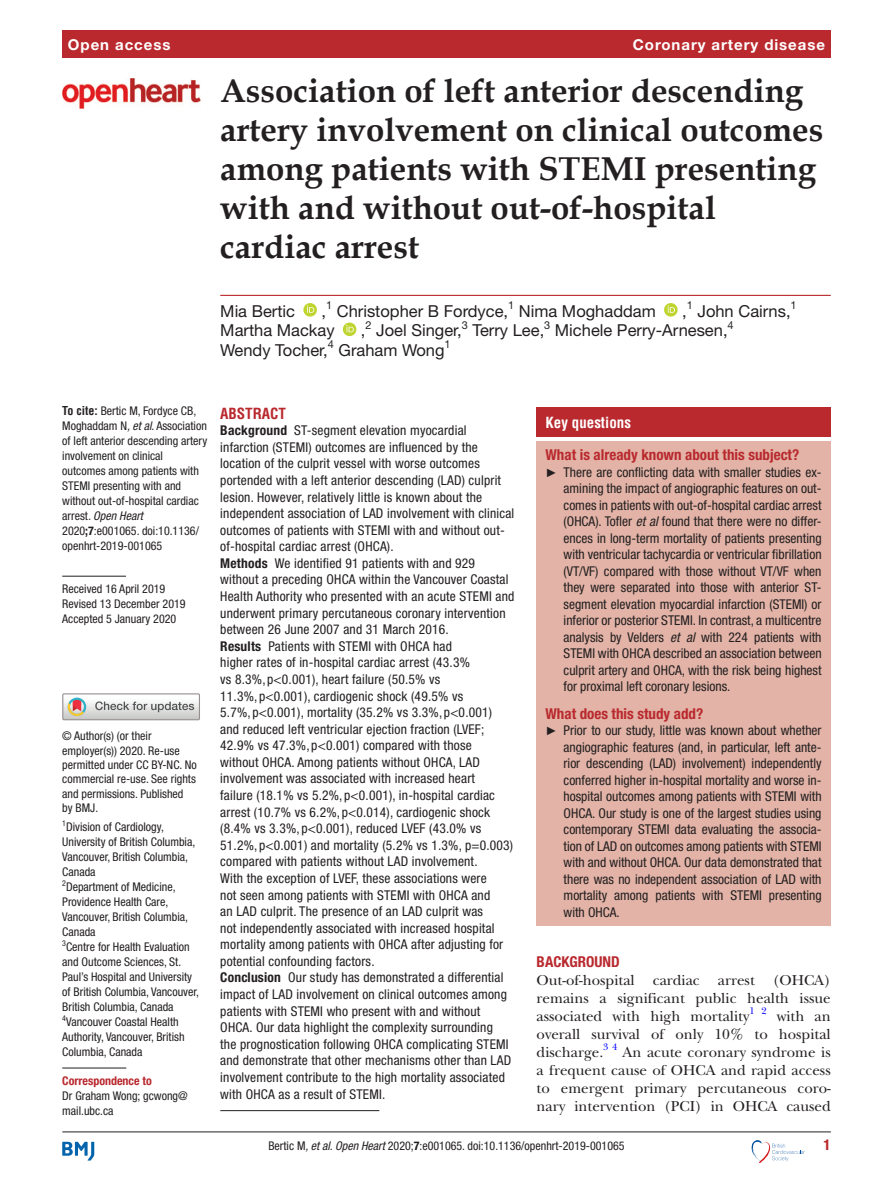
<style>
.page{position:relative;width:893px;height:1191px;background:#fff}
.page>*{position:absolute;margin:0;border:0;box-sizing:border-box;transform-origin:0 0}
.t1{font:700 33px/39px "Book Antiqua";color:#231f20}
.t2{font:16.5px "Helvetica Neue LT Std";color:#231f20}
.t3{font:15px/18px "New Baskerville";color:#231f20;text-align:justify}
.t4{font:700 condensed 15px "Helvetica Neue LT Std";color:#b9292e}
.t5{font:700 15px "Helvetica Neue LT Std";letter-spacing:.065em;color:#fff}
.t6{font:700 condensed 15px "Helvetica";color:#fff}
.t7{font:700 condensed 15px "Helvetica";color:#b9292e}
.t8{font:condensed 13.5px/16.6px "Helvetica Neue LT Std";letter-spacing:.015em;color:#231f20;text-align:justify}
.t9{font:condensed 12px/15px "Helvetica Neue LT Std";color:#231f20}
.t10{font:700 condensed 12px "Helvetica Neue LT Std";color:#b9292e}
.t11{font:10.95px "Helvetica Neue LT Std";color:#231f20}
.t12{font:9.9px "New Baskerville";color:#00f}
.s1{font-family:"Helvetica LT Std";font-weight:700}
.s2{font-style:italic}
.s3{font-weight:700}
.s4{font-family:"Arial";font-stretch:normal;font-size:12px}
</style>
<div class="page">
<div style="left:62px;top:31px;width:769px;height:27px;background:#b9292e"></div>
<hr style="left:62px;top:1131px;width:769px;height:1px;background:#231f20">
<svg style="left:752px;top:1140px;width:53px;height:23px"></svg>
<svg style="left:62px;top:1141px;width:32px;height:19px"></svg>
<hr style="left:62px;top:576px;width:64px;height:1px;background:#231f20">
<hr style="left:62px;top:1067px;width:64px;height:1px;background:#231f20">
<hr style="left:220px;top:295px;width:611px;height:1px;background:#b9292e">
<svg style="left:303px;top:303px;width:14px;height:13px"></svg>
<svg style="left:664px;top:303px;width:14px;height:13px"></svg>
<svg style="left:343px;top:322px;width:13px;height:14px"></svg>
<div style="left:62px;top:693px;width:138px;height:27px;border:1px solid #969090"></div>
<svg style="left:63px;top:694px;width:136px;height:25px"></svg>
<img style="left:62px;top:78px;width:138px;height:30px">
<hr style="left:220px;top:1110px;width:159px;height:1px;background:#231f20">
<div style="left:537px;top:406px;width:294px;height:30px;background:#b9292e"></div>
<div style="left:537px;top:441px;width:294px;height:484px;background:#e2b3a6"></div>
<p class="t5" style="left:68px;top:35px;width:104px">Open access</p>
<p class="t5" style="left:633px;top:35px;width:194px">Coronary artery disease</p>
<h1 class="t1" style="left:220px;top:71px;width:605px">Association of left anterior descending artery involvement on clinical outcomes among patients with STEMI presenting with and without out-of-hospital cardiac arrest</h1>
<p class="t11" style="left:326px;top:299px;width:8px">1</p>
<p class="t2" style="left:337px;top:301px;width:173px">Christopher B Fordyce,</p>
<p class="t11" style="left:508px;top:299px;width:8px">1</p>
<p class="t2" style="left:519px;top:301px;width:138px">Nima Moghaddam</p>
<p class="t2" style="left:682px;top:301px;width:6px">,</p>
<p class="t11" style="left:687px;top:299px;width:8px">1</p>
<p class="t2" style="left:697px;top:301px;width:95px">John Cairns,</p>
<p class="t11" style="left:791px;top:299px;width:8px">1</p>
<p class="t2" style="left:220px;top:301px;width:76px">Mia Bertic</p>
<p class="t2" style="left:321px;top:301px;width:6px">,</p>
<p class="t11" style="left:366px;top:318px;width:8px">2</p>
<p class="t2" style="left:376px;top:320px;width:87px">Joel Singer,</p>
<p class="t11" style="left:462px;top:318px;width:8px">3</p>
<p class="t2" style="left:472px;top:320px;width:73px">Terry Lee,</p>
<p class="t11" style="left:544px;top:318px;width:8px">3</p>
<p class="t2" style="left:555px;top:320px;width:174px">Michele Perry-Arnesen,</p>
<p class="t11" style="left:728px;top:318px;width:8px">4</p>
<p class="t2" style="left:220px;top:320px;width:116px">Martha Mackay</p>
<p class="t2" style="left:361px;top:320px;width:6px">,</p>
<p class="t2" style="left:220px;top:340px;width:109px">Wendy Tocher,</p>
<p class="t11" style="left:328px;top:338px;width:8px">4</p>
<p class="t2" style="left:339px;top:340px;width:108px">Graham Wong</p>
<p class="t11" style="left:445px;top:338px;width:8px">1</p>
<p class="t9" style="left:62px;top:403px;width:146px"><span class="s1">To cite:</span> Bertic M, Fordyce CB,<br>Moghaddam N<span class="s2">, et al</span>. Association of left anterior descending artery involvement on clinical outcomes among patients with<br>STEMI presenting with and without out-of-hospital cardiac arrest<span class="s2">. Open Heart<br></span>2020<span class="s3">;7</span>:e001065. doi:10.1136/ openhrt-2019-001065</p>
<p class="t9" style="left:62px;top:581px;width:125px">Received 16 April 2019<br>Revised 13 December 2019<br>Accepted 5 January 2020</p>
<p class="t9" style="left:62px;top:728px;width:136px;line-height:14.4px">© Author(s) (or their employer(s)) 2020. Re-use permitted under CC BY-NC. No commercial re-use. See rights and permissions. Published by BMJ.</p>
<p class="t9" style="left:62px;top:819px;width:138px"><sup>1</sup>Division of Cardiology,<br>University of British Columbia,<br>Vancouver, British Columbia,<br>Canada<br><sup>2</sup>Department of Medicine,<br>Providence Health Care,<br>Vancouver, British Columbia,<br>Canada<br><sup>3</sup>Centre for Health Evaluation and Outcome Sciences, St.<br>Paul’s Hospital and University of British Columbia, Vancouver,<br>British Columbia, Canada<br><sup>4</sup>Vancouver Coastal Health<br>Authority, Vancouver, British<br>Columbia, Canada</p>
<p class="t10" style="left:62px;top:1073px;width:91px">Correspondence to</p>
<p class="t9" style="left:62px;top:1088px;width:127px">Dr Graham Wong; gcwong@ mail.ubc.ca</p>
<p class="t7" style="left:220px;top:404px;width:67px">Abstract</p>
<p class="t8" style="left:220px;top:422px;width:296px;text-align:left"><span class="s3">Background</span> ST-segment elevation myocardial infarction (STEMI) outcomes are influenced by the location of the culprit vessel with worse outcomes portended with a left anterior descending (LAD) culprit lesion. However, relatively little is known about the independent association of LAD involvement with clinical outcomes of patients with STEMI with and without out&shy;of-hospital cardiac arrest (OHCA).<br><span class="s3">Methods</span> We identified 91 patients with and 929 without a preceding OHCA within the Vancouver Coastal Health Authority who presented with an acute STEMI and underwent primary percutaneous coronary intervention between 26 June 2007 and 31 March 2016.<br><span class="s3">Results</span> Patients with STEMI with OHCA had<br>higher rates of in-hospital cardiac arrest (43.3%<br>vs 8.3%,p&lt;0.001), heart failure (50.5% vs 11.3%,p&lt;0.001), cardiogenic shock (49.5% vs 5.7%,p&lt;0.001), mortality (35.2% vs 3.3%,p&lt;0.001)<br>and reduced left ventricular ejection fraction (LVEF; 42.9% vs 47.3%,p&lt;0.001) compared with those<br>without OHCA. Among patients without OHCA, LAD involvement was associated with increased heart<br>failure (18.1% vs 5.2%,p&lt;0.001), in-hospital cardiac arrest (10.7% vs 6.2%,p&lt;0.014), cardiogenic shock (8.4% vs 3.3%,p&lt;0.001), reduced LVEF (43.0% vs 51.2%,p&lt;0.001) and mortality (5.2% vs 1.3%, p=0.003) compared with patients without LAD involvement.<br>With the exception of LVEF, these associations were<br>not seen among patients with STEMI with OHCA and<br>an LAD culprit. The presence of an LAD culprit was<br>not independently associated with increased hospital mortality among patients with OHCA after adjusting for potential confounding factors.<br><span class="s3">Conclusion</span> Our study has demonstrated a differential impact of LAD involvement on clinical outcomes among patients with STEMI who present with and without OHCA. Our data highlight the complexity surrounding<br>the prognostication following OHCA complicating STEMI and demonstrate that other mechanisms other than LAD involvement contribute to the high mortality associated with OHCA as a result of STEMI.</p>
<p class="t6" style="left:546px;top:413px;width:87px">Key questions</p>
<p class="t4" style="left:546px;top:446px;width:255px">What is already known about this subject?</p>
<p class="t8" style="left:564px;top:464px;width:260px;text-indent:-18px"><span class="s4">►</span> There are conflicting data with smaller studies ex&shy;amining the impact of angiographic features on out&shy;comes in patients with out-of-hospital cardiac arrest (OHCA). Tofler <span class="s2">et al</span> found that there were no differ&shy;ences in long-term mortality of patients presenting with ventricular tachycardia or ventricular fibrillation (VT/VF) compared with those without VT/VF when they were separated into those with anterior ST&shy;segment elevation myocardial infarction (STEMI) or inferior or posterior STEMI. In contrast, a multicentre analysis by Velders <span class="s2">et al</span> with 224 patients with STEMI with OHCA described an association between culprit artery and OHCA, with the risk being highest for proximal left coronary lesions.</p>
<p class="t4" style="left:546px;top:704px;width:159px">What does this study add?</p>
<p class="t8" style="left:564px;top:722px;width:260px;text-indent:-18px"><span class="s4">►</span> Prior to our study, little was known about whether angiographic features (and, in particular, left ante&shy;rior descending (LAD) involvement) independently conferred higher in-hospital mortality and worse in&shy;hospital outcomes among patients with STEMI with OHCA. Our study is one of the largest studies using contemporary STEMI data evaluating the associa&shy;tion of LAD on outcomes among patients with STEMI with and without OHCA. Our data demonstrated that there was no independent association of LAD with mortality among patients with STEMI presenting with OHCA.</p>
<p class="t4" style="left:537px;top:952px;width:85px">Background</p>
<p class="t3" style="left:537px;top:971px;width:296px">Out-of-hospital cardiac arrest (OHCA) remains a significant public health issue associated with high mortality</p>
<p class="t12" style="left:749px;top:1005px;width:19px">1 2</p>
<p class="t3" style="left:537px;top:1007px;width:296px;text-indent:240px">with an overall survival of only 10% to hospital discharge.</p>
<p class="t12" style="left:603px;top:1041px;width:15px">3 4</p>
<p class="t3" style="left:537px;top:1043px;width:296px;text-indent:86px">An acute coronary syndrome is a frequent cause of OHCA and rapid access to emergent primary percutaneous coro&shy;nary intervention (PCI) in OHCA caused</p>
<p class="t9" style="left:268px;top:1138px;width:358px">Bertic M<span class="s2">, et al. Open Heart</span> 2020;<span class="s3">7</span>:e001065. doi:10.1136/openhrt-2019-001065</p>
<p class="t4" style="left:824px;top:1135px;width:9px">1</p>
</div>
